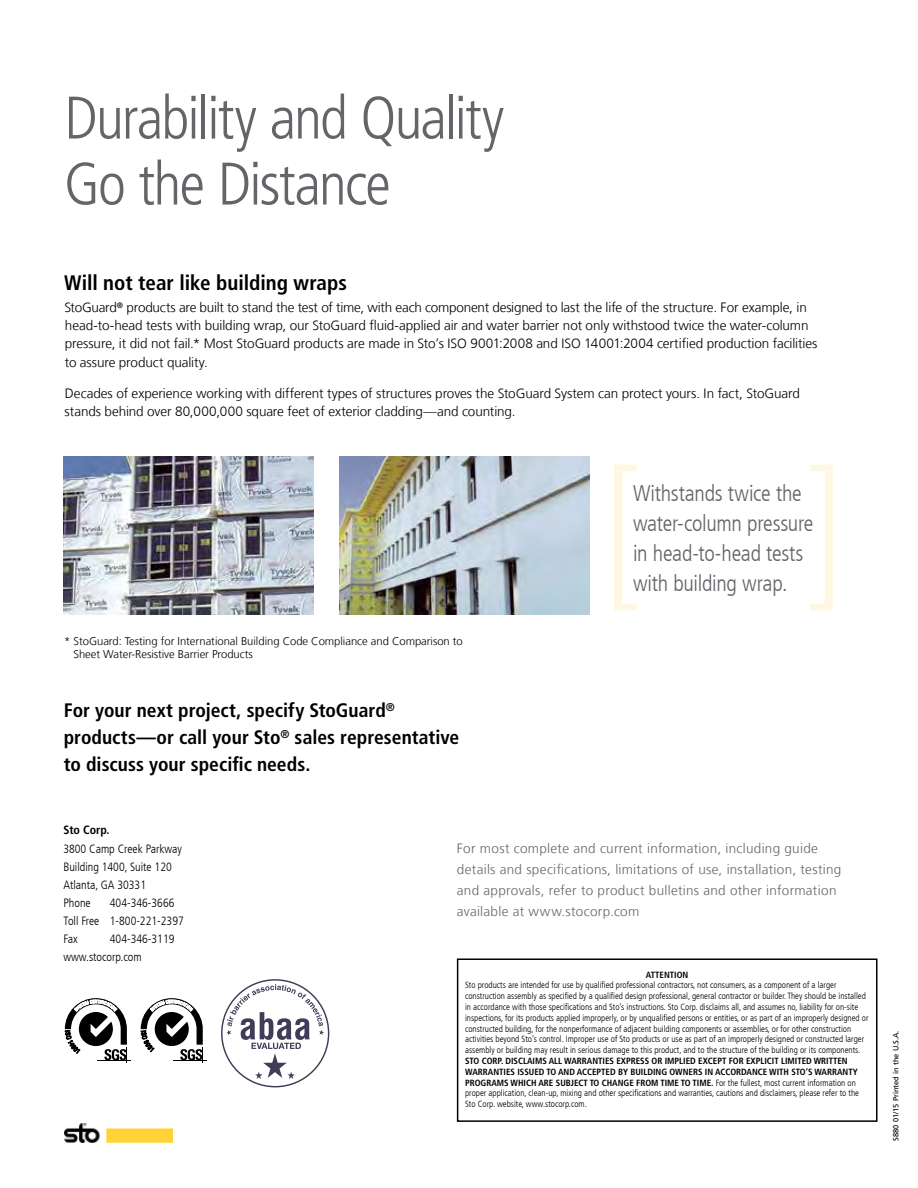
<style>
.page{position:relative;width:918px;height:1188px;background:#fff}
.page>*{position:absolute;margin:0;border:0;box-sizing:border-box;transform-origin:0 0}
.t1{font:300 condensed 60px/66px "Sto Frutiger";letter-spacing:-.03em;color:#636569}
.t2{font:300 condensed 22.5px/30px "Sto Frutiger";letter-spacing:-.01em;color:#636569}
.t3{font:700 condensed 21px "Sto Frutiger";color:#000}
.t4{font:700 condensed 19.5px/27px "Sto Frutiger";color:#000}
.t5{font:300 13.5px/18.1px "Sto Frutiger";letter-spacing:-.01em;color:#000}
.t6{font:300 13.5px/21px "Sto Frutiger";letter-spacing:.02em;color:#636569}
.t7{font:300 condensed 12px/18px "Sto Frutiger";color:#000}
.t8{font:700 condensed 12px "Sto Frutiger";color:#000}
.t9{font:300 11.25px/13.5px "Sto Frutiger";letter-spacing:-.005em;color:#000}
.t10{font:300 condensed 9px/10.8px "Sto Frutiger";color:#000}
.t11{font:700 condensed 9px/10.8px "Sto Frutiger";color:#000}
.t12{font:7.5px "Sto Frutiger";color:#000}
.s1{font-weight:300}
</style>
<div class="page">
<hr style="left:174px;top:1060px;width:33px;height:1px;background:#000">
<svg style="left:141px;top:998px;width:62px;height:65px"></svg>
<hr style="left:98px;top:1060px;width:33px;height:1px;background:#000">
<svg style="left:65px;top:998px;width:62px;height:65px"></svg>
<svg style="left:226px;top:984px;width:98px;height:95px"></svg>
<img style="left:340px;top:456px;width:250px;height:159px">
<img style="left:64px;top:456px;width:249px;height:159px">
<svg style="left:614px;top:465px;width:23px;height:145px"></svg>
<svg style="left:810px;top:465px;width:23px;height:145px"></svg>
<div style="left:457px;top:958px;width:421px;height:164px;border:2px solid #000"></div>
<img style="left:64px;top:1124px;width:108px;height:19px">
<h1 class="t1" style="left:64px;top:85px;width:441px">Durability and Quality<br>Go the Distance</h1>
<h3 class="t3" style="left:64px;top:270px;width:284px">Will not tear like building wraps</h3>
<p class="t5" style="left:64px;top:299px;width:755px">StoGuard<sup>®</sup> products are built to stand the test of time, with each component designed to last the life of the structure. For example, in head-to-head tests with building wrap, our StoGuard fluid-applied air and water barrier not only withstood twice the water-column pressure, it did not fail.* Most StoGuard products are made in Sto’s ISO 9001:2008 and ISO 14001:2004 certified production facilities to assure product quality.</p>
<h3 class="t5" style="left:65px;top:384px;width:737px">Decades of experience working with different types of structures proves the StoGuard System can protect yours. In fact, StoGuard stands behind over 80,000,000 square feet of exterior cladding—and counting.</h3>
<p class="t9" style="left:74px;top:634px;width:391px;text-indent:-9px">* StoGuard: Testing for International Building Code Compliance and Comparison to<br>Sheet Water-Resistive Barrier Products</p>
<h3 class="t4" style="left:64px;top:697px;width:397px">For your next project, specify StoGuard<sup>® </sup>products—or call your Sto<sup>®</sup> sales representative to discuss your specific needs.</h3>
<h2 class="t2" style="left:633px;top:479px;width:182px">Withstands twice the water-column pressure in head-to-head tests with building wrap.</h2>
<h3 class="t8" style="left:63px;top:823px;width:48px">Sto Corp.</h3>
<h3 class="t7" style="left:63px;top:840px;width:120px">3800 Camp Creek Parkway<br>Building 1400, Suite 120<br>Atlanta, GA 30331<br>Phone</h3>
<h3 class="t7" style="left:63px;top:894px;width:122px;text-indent:46px">404-346-3666<br>Toll Free 1-800-221-2397<br>Fax</h3>
<h3 class="t7" style="left:63px;top:930px;width:113px;text-indent:46px">404-346-3119 www.stocorp.com</h3>
<h3 class="t6" style="left:457px;top:838px;width:386px">For most complete and current information, including guide details and specifications, limitations of use, installation, testing and approvals, refer to product bulletins and other information available at www.stocorp.com</h3>
<p class="t11" style="left:646px;top:969px;width:44px">ATTENTION</p>
<p class="t10" style="left:465px;top:980px;width:405px">Sto products are intended for use by qualified professional contractors, not consumers, as a component of a larger construction assembly as specified by a qualified design professional, general contractor or builder. They should be installed in accordance with those specifications and Sto’s instructions. Sto Corp. disclaims all, and assumes no, liability for on-site inspections, for its products applied improperly, or by unqualified persons or entities, or as part of an improperly designed or constructed building, for the nonperformance of adjacent building components or assemblies, or for other construction activities beyond Sto’s control. Improper use of Sto products or use as part of an improperly designed or constructed larger assembly or building may result in serious damage to this product, and to the structure of the building or its components.</p>
<p class="t11" style="left:465px;top:1055px;width:395px">STO CORP. DISCLAIMS ALL WARRANTIES EXPRESS OR IMPLIED EXCEPT FOR EXPLICIT LIMITED WRITTEN WARRANTIES ISSUED TO AND ACCEPTED BY BUILDING OWNERS IN ACCORDANCE WITH STO’S WARRANTY PROGRAMS WHICH ARE SUBJECT TO CHANGE FROM TIME TO TIME. <span class="s1">For the fullest, most current information on proper application, clean-up, mixing and other specifications and warranties, cautions and disclaimers, please refer to the Sto Corp. website, www.stocorp.com.</span></p>
<p class="t12" style="left:892px;top:1141px;width:112px;rotate:-90deg">S880 01/15 Printed in the U.S.A.</p>
</div>
